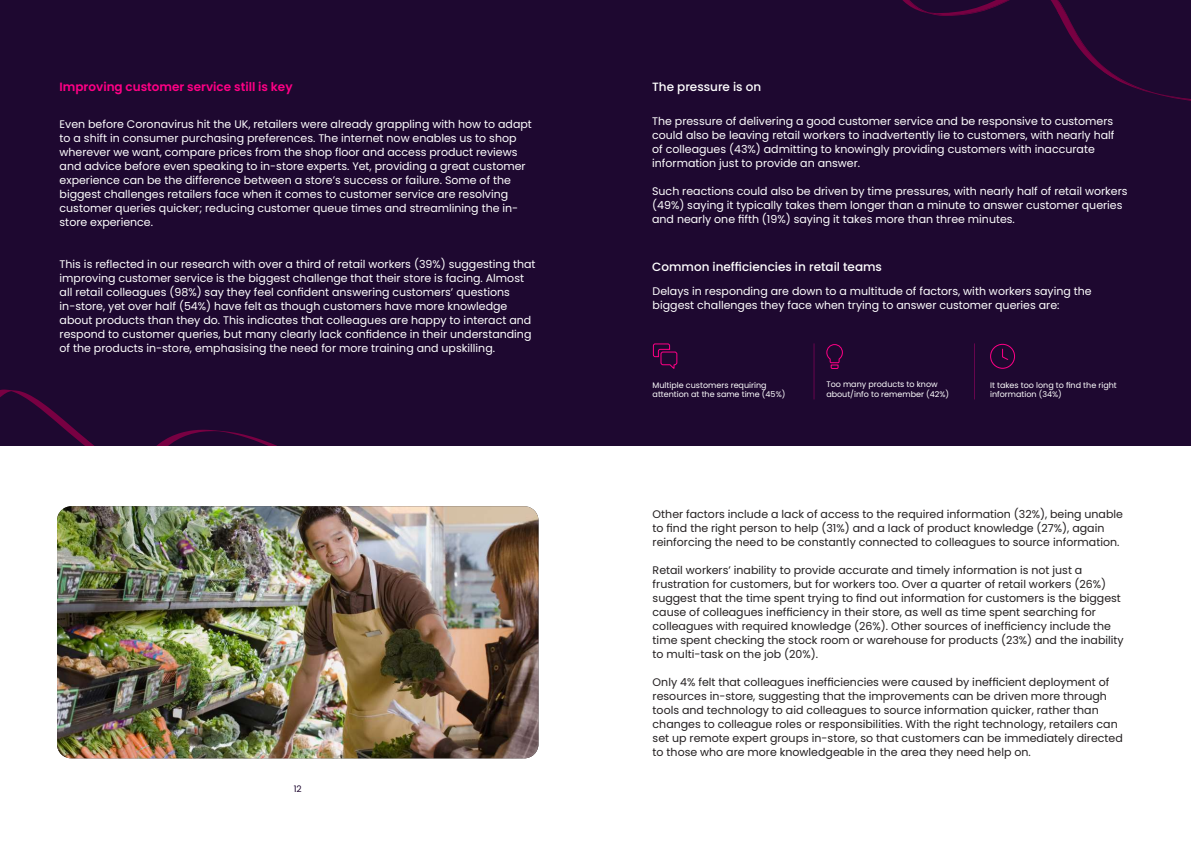
<style>
.page{position:relative;width:1191px;height:842px;background:#fff}
.page>*{position:absolute;margin:0;border:0;box-sizing:border-box;transform-origin:0 0}
.t1{font:500 12px "Poppins";color:#fff}
.t2{font:600 12px "Poppins";color:#ff0085}
.t3{font:11px/14px "Poppins";color:#fff}
.t4{font:11px/14px "Poppins";color:#231f20}
.t5{font:9px "Poppins";color:#1e0830}
.t6{font:8px/9.6px "Poppins";color:#fff}
</style>
<div class="page">
<div style="left:0;top:0;width:1191px;height:445px;background:#1e0830"></div>
<hr style="left:813px;top:343px;width:1px;height:56px;background:#f50087">
<hr style="left:974px;top:343px;width:1px;height:56px;background:#f50087">
<svg style="left:990px;top:344px;width:25px;height:25px"></svg>
<img style="left:57px;top:506px;width:481px;height:252px">
<svg style="left:0;top:389px;width:275px;height:56px"></svg>
<svg style="left:902px;top:0;width:289px;height:101px"></svg>
<svg style="left:826px;top:344px;width:17px;height:25px"></svg>
<svg style="left:652px;top:343px;width:26px;height:26px"></svg>
<p class="t2" style="left:60px;top:80px;width:234px">Improving customer service still is key</p>
<p class="t3" style="left:60px;top:117px;width:474px">Even before Coronavirus hit the UK, retailers were already grappling with how to adapt to a shift in consumer purchasing preferences. The internet now enables us to shop wherever we want, compare prices from the shop floor and access product reviews and advice before even speaking to in-store experts. Yet, providing a great customer experience can be the difference between a store’s success or failure. Some of the biggest challenges retailers face when it comes to customer service are resolving customer queries quicker; reducing customer queue times and streamlining the in&shy;store experience.</p>
<p class="t3" style="left:60px;top:257px;width:477px">This is reflected in our research with over a third of retail workers (39%) suggesting that improving customer service is the biggest challenge that their store is facing. Almost all retail colleagues (98%) say they feel confident answering customers’ questions in-store, yet over half (54%) have felt as though customers have more knowledge about products than they do. This indicates that colleagues are happy to interact and respond to customer queries, but many clearly lack confidence in their understanding of the products in-store, emphasising the need for more training and upskilling.</p>
<p class="t5" style="left:294px;top:783px;width:10px">12</p>
<p class="t1" style="left:652px;top:80px;width:111px">The pressure is on</p>
<p class="t3" style="left:652px;top:114px;width:464px">The pressure of delivering a good customer service and be responsive to customers could also be leaving retail workers to inadvertently lie to customers, with nearly half of colleagues (43%) admitting to knowingly providing customers with inaccurate information just to provide an answer.</p>
<p class="t3" style="left:652px;top:184px;width:477px">Such reactions could also be driven by time pressures, with nearly half of retail workers (49%) saying it typically takes them longer than a minute to answer customer queries and nearly one fifth (19%) saying it takes more than three minutes.</p>
<p class="t1" style="left:652px;top:260px;width:231px">Common inefficiencies in retail teams</p>
<p class="t3" style="left:652px;top:284px;width:440px">Delays in responding are down to a multitude of factors, with workers saying the biggest challenges they face when trying to answer customer queries are:</p>
<p class="t6" style="left:652px;top:380px;width:134px">Multiple customers requiring attention at the same time (45%)</p>
<p class="t6" style="left:826px;top:380px;width:124px">Too many products to know about/info to remember (42%)</p>
<p class="t6" style="left:990px;top:380px;width:128px">It takes too long to find the right information (34%)</p>
<p class="t4" style="left:652px;top:507px;width:472px">Other factors include a lack of access to the required information (32%), being unable to find the right person to help (31%) and a lack of product knowledge (27%), again reinforcing the need to be constantly connected to colleagues to source information.</p>
<p class="t4" style="left:652px;top:563px;width:472px">Retail workers’ inability to provide accurate and timely information is not just a frustration for customers, but for workers too. Over a quarter of retail workers (26%) suggest that the time spent trying to find out information for customers is the biggest cause of colleagues inefficiency in their store, as well as time spent searching for colleagues with required knowledge (26%). Other sources of inefficiency include the time spent checking the stock room or warehouse for products (23%) and the inability to multi-task on the job (20%).</p>
<p class="t4" style="left:652px;top:675px;width:472px">Only 4% felt that colleagues inefficiencies were caused by inefficient deployment of resources in-store, suggesting that the improvements can be driven more through tools and technology to aid colleagues to source information quicker, rather than changes to colleague roles or responsibilities. With the right technology, retailers can set up remote expert groups in-store, so that customers can be immediately directed to those who are more knowledgeable in the area they need help on.</p>
</div>
